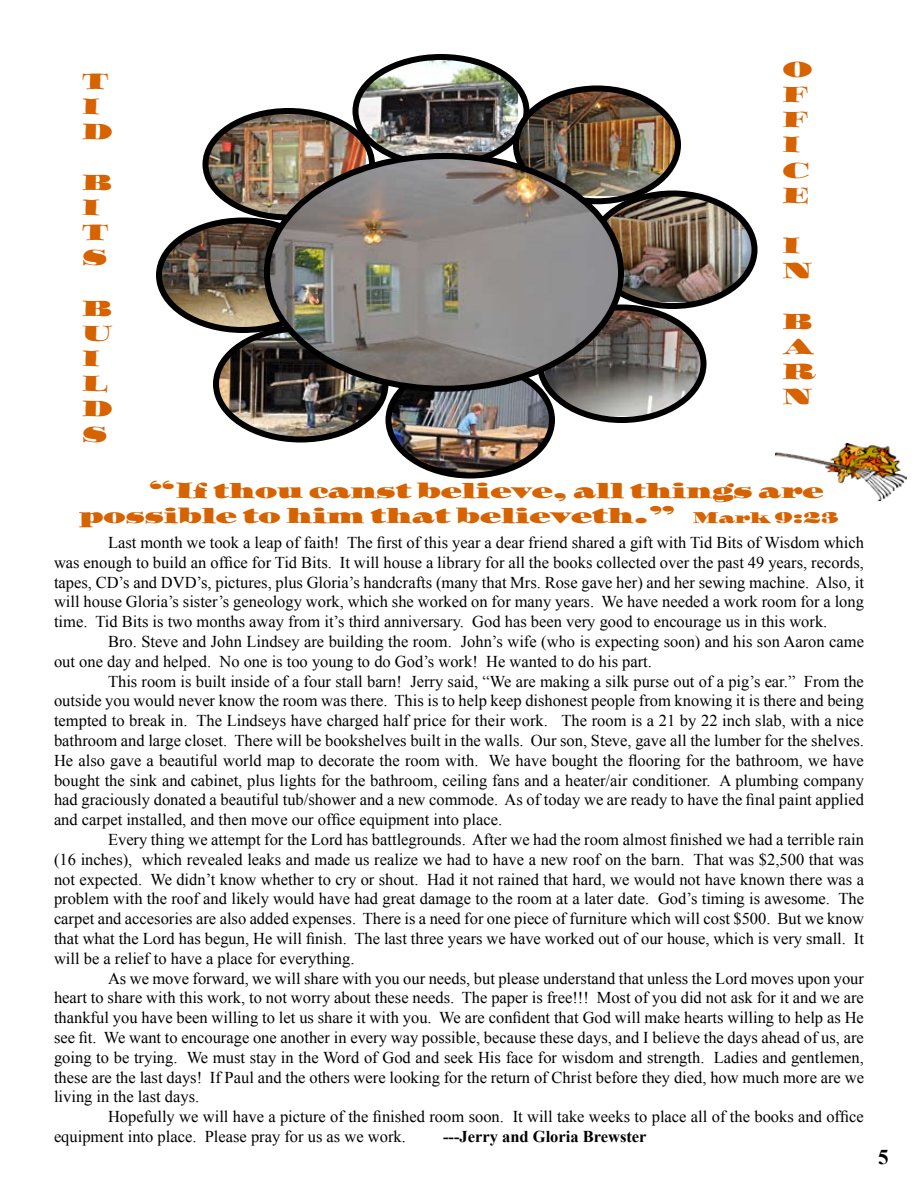
<style>
.page{position:relative;width:918px;height:1188px;background:#fff}
.page>*{position:absolute;margin:0;border:0;box-sizing:border-box;transform-origin:0 0}
.t1{font:21px/25.2px "Wizard";color:#d66200}
.t2{font:700 21px "Times New Roman";color:#000}
.t3{font:16.5px/19.8px "Times New Roman";color:#000;text-align:justify}
.t4{font:700 16.5px "Times New Roman";color:#000}
.s1{font-size:15px}
</style>
<div class="page">
<img style="left:776px;top:444px;width:130px;height:56px">
<img style="left:216px;top:330px;width:167px;height:110px">
<div style="left:213px;top:326px;width:175px;height:117px;border:6px solid #000;border-radius:50%"></div>
<img style="left:358px;top:57px;width:160px;height:99px">
<div style="left:352px;top:54px;width:178px;height:114px;border:6px solid #000;border-radius:50%"></div>
<img style="left:208px;top:111px;width:158px;height:107px">
<div style="left:202px;top:108px;width:173px;height:112px;border:6px solid #000;border-radius:50%"></div>
<img style="left:159px;top:220px;width:108px;height:110px">
<div style="left:156px;top:218px;width:174px;height:115px;border:6px solid #000;border-radius:50%"></div>
<img style="left:552px;top:308px;width:152px;height:108px">
<div style="left:537px;top:304px;width:169px;height:119px;border:6px solid #000;border-radius:50%"></div>
<img style="left:516px;top:88px;width:162px;height:106px">
<div style="left:513px;top:85px;width:168px;height:119px;border:6px solid #000;border-radius:50%"></div>
<img style="left:388px;top:389px;width:164px;height:84px">
<div style="left:386px;top:362px;width:169px;height:116px;border:6px solid #000;border-radius:50%"></div>
<img style="left:621px;top:194px;width:131px;height:108px">
<div style="left:588px;top:190px;width:170px;height:119px;border:6px solid #000;border-radius:50%"></div>
<img style="left:267px;top:156px;width:354px;height:233px">
<div style="left:264px;top:153px;width:360px;height:239px;border:6px solid #000;border-radius:50%"></div>
<p class="t1" style="left:82px;top:69px;width:31px">T<br>I<br>D</p>
<p class="t1" style="left:82px;top:169px;width:31px">B<br>I<br>T<br>S</p>
<p class="t1" style="left:82px;top:295px;width:31px">B<br>U<br>I<br>L<br>D<br>S</p>
<p class="t1" style="left:783px;top:57px;width:31px">O<br>F<br>F<br>I<br>C<br>E</p>
<p class="t1" style="left:783px;top:233px;width:31px">I<br>N</p>
<p class="t1" style="left:783px;top:309px;width:35px">B<br>A<br>R<br>N</p>
<p class="t1" style="left:79px;top:478px;width:761px;text-indent:69px">“If thou canst believe, all things are possible to him that believeth.” <span class="s1">Mark 9:23</span></p>
<p class="t3" style="left:54px;top:532px;width:812px;text-indent:54px">Last month we took a leap of faith! The first of this year a dear friend shared a gift with Tid Bits of Wisdom which was enough to build an office for Tid Bits. It will house a library for all the books collected over the past 49 years, records, tapes, CD’s and DVD’s, pictures, plus Gloria’s handcrafts (many that Mrs. Rose gave her) and her sewing machine. Also, it will house Gloria’s sister’s geneology work, which she worked on for many years. We have needed a work room for a long time. Tid Bits is two months away from it’s third anniversary. God has been very good to encourage us in this work.</p>
<p class="t3" style="left:54px;top:631px;width:812px;text-indent:54px">Bro. Steve and John Lindsey are building the room. John’s wife (who is expecting soon) and his son Aaron came out one day and helped. No one is too young to do God’s work! He wanted to do his part.</p>
<p class="t3" style="left:54px;top:671px;width:812px;text-indent:54px">This room is built inside of a four stall barn! Jerry said, “We are making a silk purse out of a pig’s ear.” From the outside you would never know the room was there. This is to help keep dishonest people from knowing it is there and being tempted to break in. The Lindseys have charged half price for their work. The room is a 21 by 22 inch slab, with a nice bathroom and large closet. There will be bookshelves built in the walls. Our son, Steve, gave all the lumber for the shelves.<br>He also gave a beautiful world map to decorate the room with. We have bought the flooring for the bathroom, we have bought the sink and cabinet, plus lights for the bathroom, ceiling fans and a heater/air conditioner. A plumbing company had graciously donated a beautiful tub/shower and a new commode. As of today we are ready to have the final paint applied and carpet installed, and then move our office equipment into place.</p>
<p class="t3" style="left:54px;top:829px;width:812px;text-indent:54px">Every thing we attempt for the Lord has battlegrounds. After we had the room almost finished we had a terrible rain (16 inches), which revealed leaks and made us realize we had to have a new roof on the barn. That was $2,500 that was not expected. We didn’t know whether to cry or shout. Had it not rained that hard, we would not have known there was a problem with the roof and likely would have had great damage to the room at a later date. God’s timing is awesome. The carpet and accesories are also added expenses. There is a need for one piece of furniture which will cost $500. But we know that what the Lord has begun, He will finish. The last three years we have worked out of our house, which is very small. It will be a relief to have a place for everything.</p>
<p class="t3" style="left:54px;top:968px;width:812px;text-indent:54px">As we move forward, we will share with you our needs, but please understand that unless the Lord moves upon your heart to share with this work, to not worry about these needs. The paper is free!!! Most of you did not ask for it and we are thankful you have been willing to let us share it with you. We are confident that God will make hearts willing to help as He see fit. We want to encourage one another in every way possible, because these days, and I believe the days ahead of us, are going to be trying. We must stay in the Word of God and seek His face for wisdom and strength. Ladies and gentlemen, these are the last days! If Paul and the others were looking for the return of Christ before they died, how much more are we living in the last days.</p>
<p class="t3" style="left:54px;top:1107px;width:811px;text-indent:54px">Hopefully we will have a picture of the finished room soon. It will take weeks to place all of the books and office equipment into place. Please pray for us as we work.</p>
<p class="t4" style="left:443px;top:1125px;width:205px">---Jerry and Gloria Brewster</p>
<p class="t2" style="left:878px;top:1142px;width:12px">5</p>
</div>
